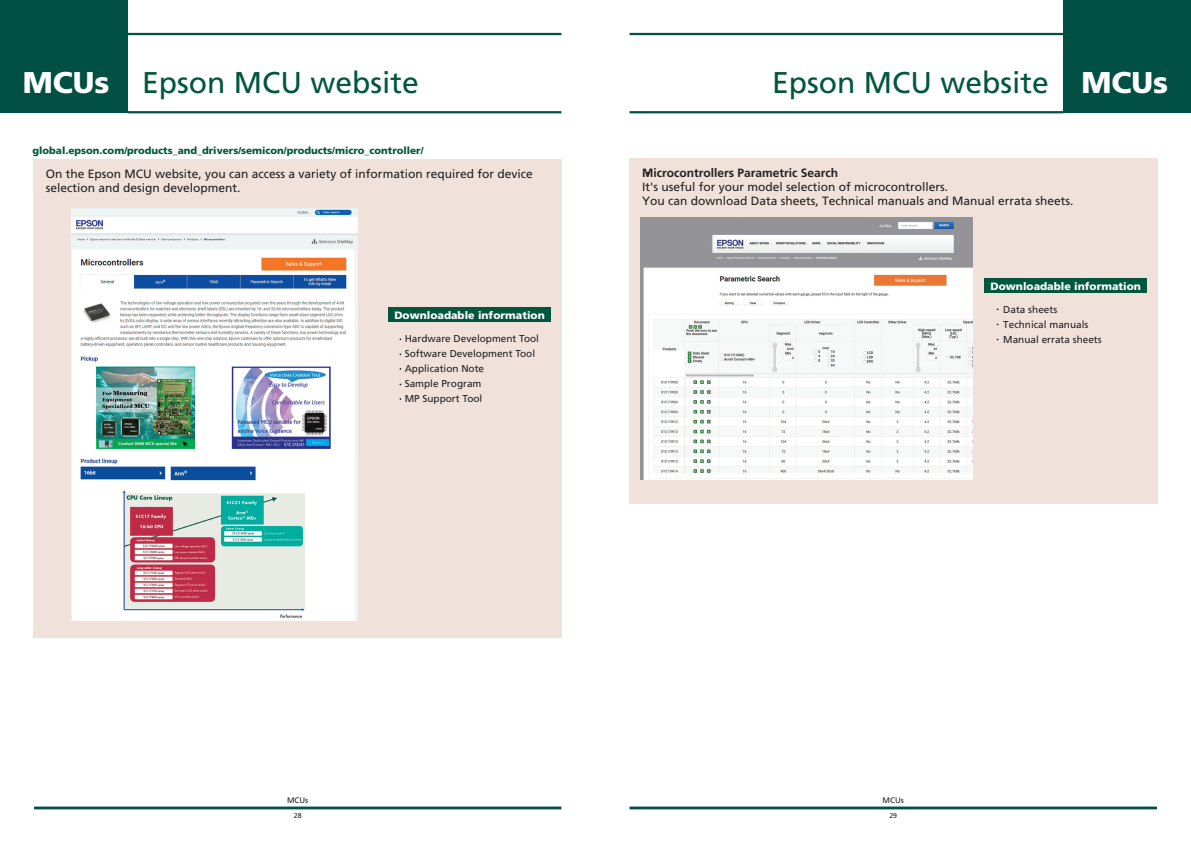
<style>
.page{position:relative;width:1191px;height:842px;background:#fff}
.page>*{position:absolute;margin:0;border:0;box-sizing:border-box;transform-origin:0 0}
.t1{font:30px "Frutiger LT Std";color:#00573c}
.t2{font:900 30px "Frutiger LT Std";color:#fff}
.t3{font:12px/14px "Frutiger";color:#231f20}
.t4{font:700 12px "Frutiger";color:#231f20}
.t5{font:900 10.6px "Frutiger";color:#fff}
.t6{font:10px/15px "Frutiger";color:#231f20}
.t7{font:900 10px "Frutiger";color:#00573c}
.t8{font:8px "Frutiger LT Std";color:#231f20}
.t9{font:7px "Frutiger LT Std";color:#231f20}
</style>
<div class="page">
<div style="left:33px;top:159px;width:529px;height:479px;background:#f0e2db"></div>
<div style="left:388px;top:308px;width:162px;height:14px;background:#00573c"></div>
<div style="left:629px;top:159px;width:529px;height:345px;background:#f0e2db"></div>
<div style="left:984px;top:279px;width:162px;height:14px;background:#00573c"></div>
<div style="left:0;top:0;width:128px;height:113px;background:#005143"></div>
<hr style="left:128px;top:33px;width:433px;height:2px;background:#005143">
<hr style="left:128px;top:111px;width:433px;height:2px;background:#005143">
<div style="left:1063px;top:0;width:128px;height:113px;background:#005143"></div>
<hr style="left:629px;top:33px;width:434px;height:2px;background:#005143">
<hr style="left:629px;top:111px;width:434px;height:2px;background:#005143">
<hr style="left:34px;top:806px;width:527px;height:3px;background:#005143">
<hr style="left:629px;top:806px;width:528px;height:3px;background:#005143">
<img style="left:641px;top:218px;width:332px;height:262px">
<img style="left:72px;top:208px;width:285px;height:413px">
<h1 class="t1" style="left:142px;top:65px;width:278px">Epson MCU website</h1>
<h1 class="t1" style="left:772px;top:65px;width:278px">Epson MCU website</h1>
<h1 class="t2" style="left:23px;top:64px;width:88px">MCUs</h1>
<h1 class="t2" style="left:1081px;top:64px;width:88px">MCUs</h1>
<p class="t7" style="left:33px;top:144px;width:392px">global.epson.com/products_and_drivers/semicon/products/micro_controller/</p>
<p class="t3" style="left:46px;top:167px;width:488px">On the Epson MCU website, you can access a variety of information required for device selection and design development.</p>
<p class="t5" style="left:394px;top:309px;width:152px">Downloadable information</p>
<p class="t6" style="left:405px;top:331px;width:136px">Hardware Development Tool<br>Software Development Tool<br>Application Note<br>Sample Program<br>MP Support Tool</p>
<p class="t4" style="left:642px;top:166px;width:198px">Microcontrollers Parametric Search</p>
<p class="t3" style="left:642px;top:180px;width:433px">It's useful for your model selection of microcontrollers.<br>You can download Data sheets, Technical manuals and Manual errata sheets.</p>
<p class="t5" style="left:990px;top:280px;width:152px">Downloadable information</p>
<p class="t6" style="left:1003px;top:302px;width:100px">Data sheets<br>Technical manuals<br>Manual errata sheets</p>
<p class="t8" style="left:287px;top:795px;width:23px">MCUs</p>
<p class="t8" style="left:882px;top:795px;width:23px">MCUs</p>
<p class="t9" style="left:294px;top:811px;width:9px">28</p>
<p class="t9" style="left:889px;top:811px;width:9px">29</p>
</div>
